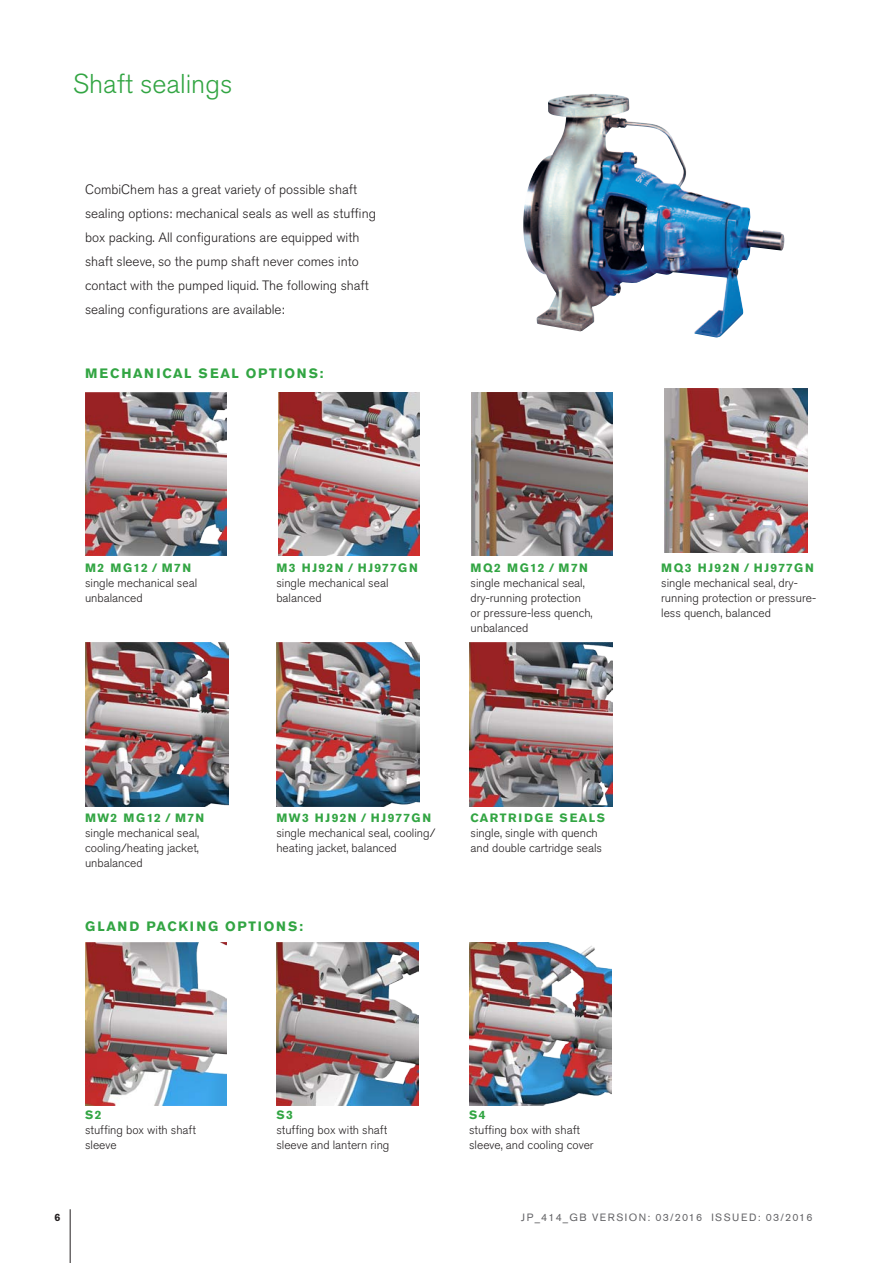
<style>
.page{position:relative;width:893px;height:1263px;background:#fff}
.page>*{position:absolute;margin:0;border:0;box-sizing:border-box;transform-origin:0 0}
.Headline__Large__gre{font:300 27px "Akzidenz Grotesk Pro";color:#32a543}
.Body_Copy__16pt_Lead{font:300 13.5px/24px "Akzidenz Grotesk Pro";color:#231f20}
.Headline__All_caps{font:700 13.5px "Akzidenz Grotesk Pro";letter-spacing:.12em;color:#32a543}
.Body_Copy__16pt_Lead-2{font:300 12px/15px "Akzidenz Grotesk Pro";color:#231f20}
.Headline__All_caps-2{font:700 12px "Akzidenz Grotesk Pro";letter-spacing:.115em;color:#32a543}
.t1{font:10.5px "Akzidenz Grotesk Pro";letter-spacing:.14em;color:#636366}
.t2{font:700 10.5px "Akzidenz Grotesk Pro";color:#231f20}
</style>
<div class="page">
<hr style="left:70px;top:1209px;width:1px;height:54px;background:#231f20">
<img style="left:85px;top:393px;width:141px;height:162px">
<img style="left:278px;top:393px;width:142px;height:162px">
<img style="left:472px;top:393px;width:141px;height:162px">
<img style="left:665px;top:389px;width:143px;height:164px">
<img style="left:85px;top:642px;width:143px;height:165px">
<img style="left:277px;top:642px;width:143px;height:165px">
<img style="left:470px;top:642px;width:143px;height:165px">
<img style="left:85px;top:943px;width:142px;height:162px">
<img style="left:277px;top:943px;width:141px;height:162px">
<img style="left:470px;top:943px;width:141px;height:162px">
<img style="left:523px;top:94px;width:261px;height:244px">
<p class="Headline__Large__gre" style="left:73px;top:66px;width:161px">Shaft sealings</p>
<p class="Body_Copy__16pt_Lead" style="left:85px;top:177px;width:293px">CombiChem has a great variety of possible shaft sealing options: mechanical seals as well as stuffing box packing. All configurations are equipped with shaft sleeve, so the pump shaft never comes into contact with the pumped liquid. The following shaft sealing configurations are available:</p>
<p class="Headline__All_caps" style="left:85px;top:365px;width:240px">MECHANICAL SEAL OPTIONS:</p>
<p class="Headline__All_caps-2" style="left:85px;top:559px;width:108px">M2 MG12 / M7N</p>
<p class="Body_Copy__16pt_Lead-2" style="left:85px;top:575px;width:114px">single mechanical seal unbalanced</p>
<p class="Headline__All_caps-2" style="left:276px;top:559px;width:143px">M3 HJ92N / HJ977GN</p>
<p class="Body_Copy__16pt_Lead-2" style="left:276px;top:575px;width:114px">single mechanical seal balanced</p>
<p class="Headline__All_caps-2" style="left:471px;top:559px;width:119px">MQ2 MG12 / M7N</p>
<p class="Body_Copy__16pt_Lead-2" style="left:471px;top:575px;width:124px">single mechanical seal, dry-running protection or pressure-less quench, unbalanced</p>
<p class="Headline__All_caps-2" style="left:661px;top:559px;width:154px">MQ3 HJ92N / HJ977GN</p>
<p class="Body_Copy__16pt_Lead-2" style="left:661px;top:575px;width:156px">single mechanical seal, dry&shy;running protection or pressure&shy;less quench, balanced</p>
<p class="Headline__All_caps-2" style="left:85px;top:810px;width:121px">MW2 MG12 / M7N</p>
<p class="Body_Copy__16pt_Lead-2" style="left:85px;top:825px;width:116px;text-align:justify">single mechanical seal, cooling/heating jacket, unbalanced</p>
<p class="Headline__All_caps-2" style="left:276px;top:810px;width:156px">MW3 HJ92N / HJ977GN</p>
<p class="Body_Copy__16pt_Lead-2" style="left:276px;top:825px;width:161px">single mechanical seal, cooling/ heating jacket, balanced</p>
<p class="Headline__All_caps" style="left:85px;top:918px;width:219px">GLAND PACKING OPTIONS:</p>
<p class="Headline__All_caps-2" style="left:471px;top:810px;width:136px">CARTRIDGE SEALS</p>
<p class="Body_Copy__16pt_Lead-2" style="left:471px;top:825px;width:133px">single, single with quench and double cartridge seals</p>
<p class="Headline__All_caps-2" style="left:85px;top:1107px;width:18px">S2</p>
<p class="Body_Copy__16pt_Lead-2" style="left:85px;top:1123px;width:112px">stuffing box with shaft sleeve</p>
<p class="Headline__All_caps-2" style="left:276px;top:1107px;width:18px">S3</p>
<p class="Body_Copy__16pt_Lead-2" style="left:276px;top:1123px;width:115px">stuffing box with shaft sleeve and lantern ring</p>
<p class="Headline__All_caps-2" style="left:469px;top:1107px;width:18px">S4</p>
<p class="Body_Copy__16pt_Lead-2" style="left:469px;top:1123px;width:126px">stuffing box with shaft sleeve, and cooling cover</p>
<p class="t2" style="left:54px;top:1211px;width:7px">6</p>
<p class="t1" style="left:521px;top:1210px;width:293px">JP_414_GB VERSION: 03/2016 ISSUED: 03/2016</p>
</div>
